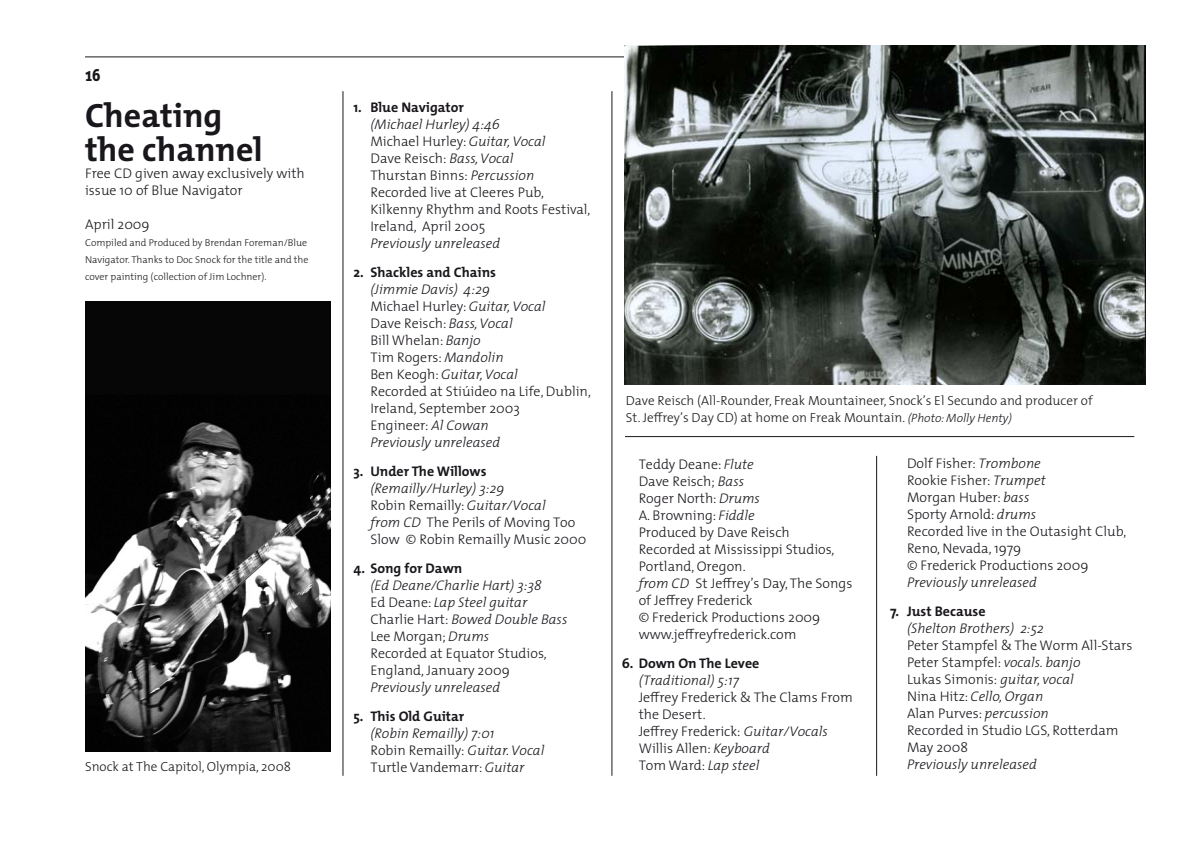
<style>
.page{position:relative;width:1191px;height:842px;background:#fff}
.page>*{position:absolute;margin:0;border:0;box-sizing:border-box;transform-origin:0 0}
.t1{font:700 34px/34px "The Mix 7";color:#1a171c}
.t2{font:300 14px/17px "The Mix 3";color:#1a171c}
.t3{font:italic 300 14px/17px "The Mix 3";color:#1a171c}
.t4{font:700 14px "The Mix 7";color:#1a171c}
.t5{font:300 13.2px/17px "The Mix 3";color:#1a171c}
.t6{font:300 10px/17px "The Mix 3";color:#1a171c}
.s1{font-style:italic}
.s2{font-style:normal}
.s3{font-style:italic;font-size:12px}
</style>
<div class="page">
<img style="left:85px;top:302px;width:245px;height:450px">
<hr style="left:85px;top:57px;width:1049px;height:1px;background:#1a171c">
<img style="left:624px;top:45px;width:521px;height:339px">
<hr style="left:625px;top:436px;width:509px;height:1px;background:#1a171c">
<hr style="left:343px;top:91px;width:1px;height:685px;background:#1a171c">
<hr style="left:611px;top:91px;width:1px;height:685px;background:#1a171c">
<hr style="left:876px;top:456px;width:1px;height:320px;background:#1a171c">
<h1 class="t1" style="left:85px;top:100px;width:179px">Cheating the channel</h1>
<p class="t2" style="left:85px;top:165px;width:221px">Free CD given away exclusively with issue 10 of Blue Navigator</p>
<p class="t2" style="left:85px;top:216px;width:66px">April 2009</p>
<p class="t6" style="left:85px;top:234px;width:225px">Compiled and Produced by Brendan Foreman/Blue<br>Navigator. Thanks to Doc Snock for the title and the cover painting (collection of Jim Lochner).</p>
<p class="t5" style="left:85px;top:758px;width:207px">Snock at The Capitol, Olympia, 2008</p>
<p class="t4" style="left:353px;top:101px;width:112px">1. Blue Navigator</p>
<p class="t2" style="left:370px;top:117px;width:222px"><span class="s1">(Michael Hurley) 4:46<br></span>Michael Hurley: <span class="s1">Guitar, Vocal<br></span>Dave Reisch: <span class="s1">Bass, Vocal<br></span>Thurstan Binns: <span class="s1">Percussion<br></span>Recorded live at Cleeres Pub,<br>Kilkenny Rhythm and Roots Festival,<br>Ireland, April 2005</p>
<p class="t3" style="left:370px;top:236px;width:131px">Previously unreleased</p>
<p class="t4" style="left:353px;top:266px;width:144px">2. Shackles and Chains</p>
<p class="t2" style="left:370px;top:282px;width:222px"><span class="s1">(Jimmie Davis) 4:29<br></span>Michael Hurley: <span class="s1">Guitar, Vocal<br></span>Dave Reisch: <span class="s1">Bass, Vocal<br></span>Bill Whelan: <span class="s1">Banjo<br></span>Tim Rogers: <span class="s1">Mandolin<br></span>Ben Keogh: <span class="s1">Guitar, Vocal<br></span>Recorded at Stiúideo na Life, Dublin,<br>Ireland, September 2003<br>Engineer: <span class="s1">Al Cowan<br>Previously unreleased</span></p>
<p class="t4" style="left:353px;top:464px;width:135px">3. Under The Willows</p>
<p class="t2" style="left:370px;top:480px;width:217px"><span class="s1">(Remailly/Hurley) 3:29<br></span>Robin Remailly: <span class="s1">Guitar/Vocal<br>from CD</span> The Perils of Moving Too<br>Slow © Robin Remailly Music 2000</p>
<p class="t4" style="left:353px;top:561px;width:110px">4. Song for Dawn</p>
<p class="t2" style="left:370px;top:577px;width:198px"><span class="s1">(Ed Deane/Charlie Hart) 3:38<br></span>Ed Deane: <span class="s1">Lap Steel guitar<br></span>Charlie Hart: <span class="s1">Bowed Double Bass<br></span>Lee Morgan; <span class="s1">Drums<br></span>Recorded at Equator Studios,<br>England, January 2009</p>
<p class="t3" style="left:370px;top:679px;width:131px">Previously unreleased</p>
<p class="t4" style="left:353px;top:709px;width:112px">5. This Old Guitar</p>
<p class="t3" style="left:370px;top:725px;width:175px">(Robin Remailly) 7:01<br><span class="s2">Robin Remailly:</span> Guitar. Vocal<br><span class="s2">Turtle Vandemarr:</span> Guitar</p>
<p class="t5" style="left:626px;top:393px;width:468px">Dave Reisch (All-Rounder, Freak Mountaineer, Snock’s El Secundo and producer of<br>St. Jeffrey’s Day CD) at home on Freak Mountain. <span class="s3">(Photo: Molly Henty)</span></p>
<p class="t2" style="left:638px;top:457px;width:215px">Teddy Deane: <span class="s1">Flute<br></span>Dave Reisch; <span class="s1">Bass<br></span>Roger North: <span class="s1">Drums<br></span>A. Browning: <span class="s1">Fiddle<br></span>Produced by Dave Reisch<br>Recorded at Mississippi Studios,<br>Portland, Oregon.<br><span class="s1">from CD</span> St Jeffrey’s Day, The Songs of Jeffrey Frederick<br>© Frederick Productions 2009 www.jeffreyfrederick.com</p>
<p class="t4" style="left:621px;top:657px;width:139px">6. Down On The Levee</p>
<p class="t3" style="left:638px;top:672px;width:102px">(Traditional) 5:17</p>
<p class="t2" style="left:638px;top:689px;width:216px">Jeffrey Frederick &amp; The Clams From the Desert.<br>Jeffrey Frederick: <span class="s1">Guitar/Vocals<br></span>Willis Allen: <span class="s1">Keyboard<br></span>Tom Ward: <span class="s1">Lap steel</span></p>
<p class="t2" style="left:907px;top:456px;width:221px">Dolf Fisher: <span class="s1">Trombone<br></span>Rookie Fisher: <span class="s1">Trumpet<br></span>Morgan Huber: <span class="s1">bass<br></span>Sporty Arnold: <span class="s1">drums<br></span>Recorded live in the Outasight Club,<br>Reno, Nevada, 1979<br>© Frederick Productions 2009</p>
<p class="t3" style="left:907px;top:574px;width:131px">Previously unreleased</p>
<p class="t4" style="left:890px;top:604px;width:97px">7. Just Because</p>
<p class="t3" style="left:907px;top:620px;width:138px">(Shelton Brothers) 2:52</p>
<p class="t2" style="left:907px;top:637px;width:227px">Peter Stampfel &amp; The Worm All-Stars<br>Peter Stampfel: <span class="s1">vocals. banjo<br></span>Lukas Simonis: <span class="s1">guitar, vocal<br></span>Nina Hitz: <span class="s1">Cello, Organ<br></span>Alan Purves: <span class="s1">percussion<br></span>Recorded in Studio LGS, Rotterdam<br>May 2008</p>
<p class="t3" style="left:907px;top:756px;width:131px">Previously unreleased</p>
</div>
